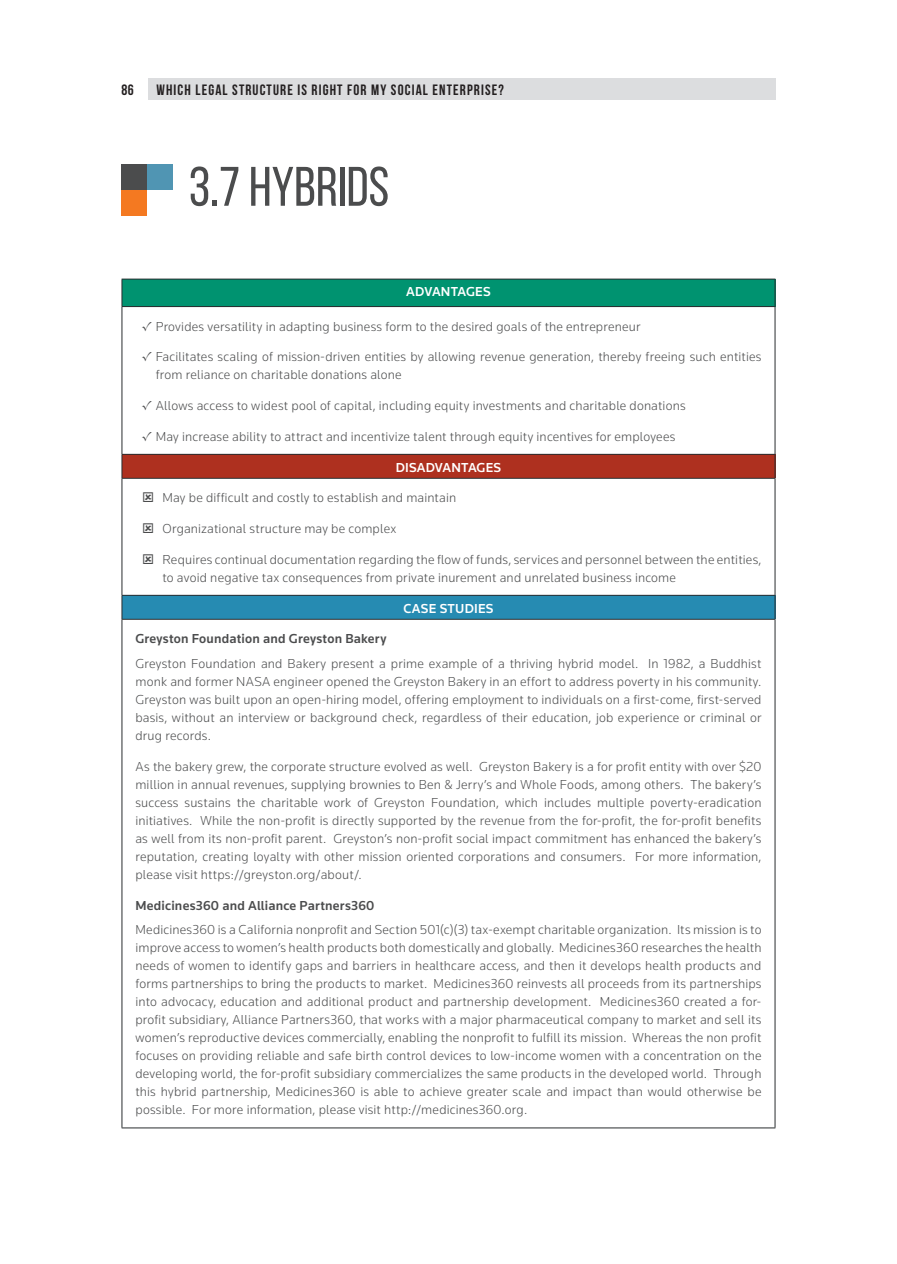
<style>
.page{position:relative;width:897px;height:1264px;background:#fff}
.page>*{position:absolute;margin:0;border:0;box-sizing:border-box;transform-origin:0 0}
.t1{font:55.5px "Bebas Neue";color:#4b4c4d}
.t2{font:700 15px "Bebas Neue";letter-spacing:.075em;color:#231f20}
.t3{font:300 13.5px/18px "Knowledge";letter-spacing:.015em;color:#4b4c4d;text-align:justify}
.t4{font:500 13.5px "Knowledge";letter-spacing:.015em;color:#4b4c4d}
.t5{font:500 13.5px "Knowledge";letter-spacing:.015em;color:#fff}
.s1{font-family:"Californian Display";font-weight:700}
</style>
<div class="page">
<div style="left:122px;top:164px;width:25px;height:26px;background:#4b4c4d"></div>
<div style="left:122px;top:190px;width:25px;height:25px;background:#f47921"></div>
<div style="left:147px;top:164px;width:26px;height:26px;background:#5095b3"></div>
<div style="left:148px;top:79px;width:627px;height:21px;background:#dcdddf"></div>
<div style="left:122px;top:279px;width:653px;height:27px;background:#009370"></div>
<div style="left:122px;top:454px;width:653px;height:24px;background:#ae301f"></div>
<div style="left:122px;top:595px;width:653px;height:24px;background:#268bb2"></div>
<hr style="left:122px;top:279px;width:653px;height:1px;background:#292d2f">
<svg style="left:122px;top:279px;width:1px;height:27px"></svg>
<svg style="left:774px;top:279px;width:1px;height:27px"></svg>
<hr style="left:122px;top:595px;width:653px;height:1px;background:#292d2f">
<svg style="left:122px;top:596px;width:1px;height:23px"></svg>
<svg style="left:774px;top:596px;width:1px;height:23px"></svg>
<hr style="left:122px;top:1127px;width:653px;height:1px;background:#292d2f">
<hr style="left:122px;top:306px;width:653px;height:1px;background:#292d2f">
<hr style="left:122px;top:307px;width:1px;height:147px;background:#292d2f">
<hr style="left:774px;top:307px;width:1px;height:147px;background:#292d2f">
<hr style="left:122px;top:619px;width:653px;height:1px;background:#292d2f">
<hr style="left:122px;top:454px;width:653px;height:1px;background:#292d2f">
<svg style="left:122px;top:455px;width:1px;height:23px"></svg>
<svg style="left:774px;top:455px;width:1px;height:23px"></svg>
<hr style="left:122px;top:478px;width:653px;height:1px;background:#292d2f">
<hr style="left:122px;top:479px;width:1px;height:116px;background:#292d2f">
<hr style="left:774px;top:479px;width:1px;height:116px;background:#292d2f">
<hr style="left:122px;top:619px;width:1px;height:508px;background:#292d2f">
<hr style="left:774px;top:619px;width:1px;height:508px;background:#292d2f">
<p class="t2" style="left:122px;top:81px;width:14px">86</p>
<p class="t2" style="left:156px;top:81px;width:349px">WHICH LEGAL STRUCTURE IS RIGHT FOR MY SOCIAL ENTERPRISE?</p>
<h1 class="t1" style="left:189px;top:156px;width:202px">3.7 Hybrids</h1>
<p class="t5" style="left:406px;top:283px;width:86px">ADVANTAGES</p>
<p class="t3" style="left:142px;top:317px;width:499px"><span class="s1">√</span> Provides versatility in adapting business form to the desired goals of the entrepreneur</p>
<p class="t3" style="left:156px;top:347px;width:607px;text-indent:-14px"><span class="s1">√</span> Facilitates scaling of mission-driven entities by allowing revenue generation, thereby freeing such entities from reliance on charitable donations alone</p>
<p class="t3" style="left:142px;top:396px;width:545px"><span class="s1">√</span> Allows access to widest pool of capital, including equity investments and charitable donations</p>
<p class="t3" style="left:142px;top:427px;width:534px"><span class="s1">√</span> May increase ability to attract and incentivize talent through equity incentives for employees</p>
<p class="t5" style="left:395px;top:459px;width:107px">DISADVANTAGES</p>
<p class="t3" style="left:162px;top:488px;width:295px">May be difficult and costly to establish and maintain</p>
<p class="t3" style="left:162px;top:519px;width:235px">Organizational structure may be complex</p>
<p class="t3" style="left:162px;top:550px;width:600px">Requires continual documentation regarding the flow of funds, services and personnel between the entities, to avoid negative tax consequences from private inurement and unrelated business income</p>
<p class="t5" style="left:403px;top:600px;width:91px">CASE STUDIES</p>
<p class="t4" style="left:135px;top:630px;width:252px">Greyston Foundation and Greyston Bakery</p>
<p class="t3" style="left:135px;top:654px;width:627px">Greyston Foundation and Bakery present a prime example of a thriving hybrid model. In 1982, a Buddhist monk and former NASA engineer opened the Greyston Bakery in an effort to address poverty in his community.<br>Greyston was built upon an open-hiring model, offering employment to individuals on a first-come, first-served basis, without an interview or background check, regardless of their education, job experience or criminal or drug records.</p>
<p class="t3" style="left:135px;top:757px;width:627px">As the bakery grew, the corporate structure evolved as well. Greyston Bakery is a for profit entity with over $20 million in annual revenues, supplying brownies to Ben &amp; Jerry’s and Whole Foods, among others. The bakery’s success sustains the charitable work of Greyston Foundation, which includes multiple poverty-eradication initiatives. While the non-profit is directly supported by the revenue from the for-profit, the for-profit benefits as well from its non-profit parent. Greyston’s non-profit social impact commitment has enhanced the bakery’s reputation, creating loyalty with other mission oriented corporations and consumers. For more information, please visit https://greyston.org/about/.</p>
<p class="t4" style="left:135px;top:896px;width:240px">Medicines360 and Alliance Partners360</p>
<p class="t3" style="left:135px;top:920px;width:627px">Medicines360 is a California nonprofit and Section 501(c)(3) tax-exempt charitable organization. Its mission is to improve access to women’s health products both domestically and globally. Medicines360 researches the health needs of women to identify gaps and barriers in healthcare access, and then it develops health products and forms partnerships to bring the products to market. Medicines360 reinvests all proceeds from its partnerships into advocacy, education and additional product and partnership development. Medicines360 created a for&shy;profit subsidiary, Alliance Partners360, that works with a major pharmaceutical company to market and sell its women’s reproductive devices commercially, enabling the nonprofit to fulfill its mission. Whereas the non profit focuses on providing reliable and safe birth control devices to low-income women with a concentration on the developing world, the for-profit subsidiary commercializes the same products in the developed world. Through this hybrid partnership, Medicines360 is able to achieve greater scale and impact than would otherwise be possible. For more information, please visit http://medicines360.org.</p>
</div>
